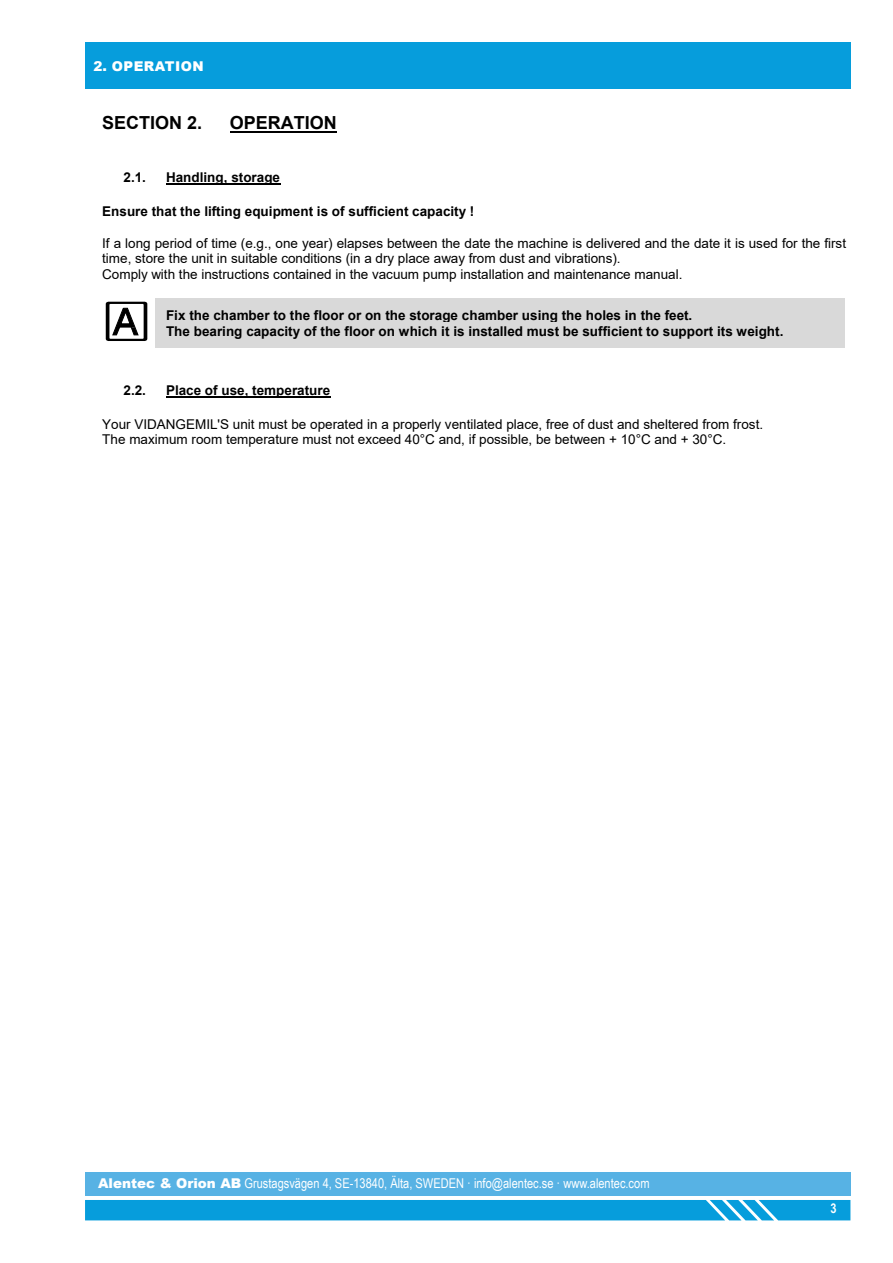
<style>
.page{position:relative;width:893px;height:1263px;background:#fff}
.page>*{position:absolute;margin:0;border:0;box-sizing:border-box;transform-origin:0 0}
.t1{font:700 18px "Arial";color:#000}
.t2{font:13.5px/15.6px "Arial";color:#000}
.t3{font:700 13.5px/16px "Arial";color:#000}
.t4{font:13.5px "Arial Narrow";color:#fff}
.titulos_apartados{font:900 13.5px "Arial";letter-spacing:.035em;color:#fff}
.texto_corrido{font:700 13.5px "Arial Narrow";color:#fff}
.s1{font-family:"Arial";font-weight:900}
</style>
<div class="page">
<div style="left:85px;top:1200px;width:765px;height:20px;background:#069ddc"></div>
<div style="left:85px;top:1172px;width:765px;height:24px;background:#57b2e4"></div>
<div style="left:85px;top:43px;width:765px;height:46px;background:#069ddc"></div>
<hr style="left:230px;top:131px;width:107px;height:2px;background:#000">
<hr style="left:166px;top:184px;width:114px;height:1px;background:#000">
<div style="left:155px;top:298px;width:690px;height:25px;background:#d9d9d9"></div>
<div style="left:155px;top:323px;width:690px;height:25px;background:#d9d9d9"></div>
<hr style="left:166px;top:397px;width:164px;height:1px;background:#000">
<svg style="left:106px;top:302px;width:41px;height:39px"></svg>
<p class="titulos_apartados" style="left:94px;top:56px;width:112px">2. OPERATION</p>
<p class="t1" style="left:102px;top:110px;width:102px">SECTION 2.</p>
<p class="t1" style="left:230px;top:110px;width:108px">OPERATION</p>
<p class="t3" style="left:124px;top:170px;width:24px">2.1.</p>
<p class="t3" style="left:166px;top:170px;width:116px">Handling, storage</p>
<p class="t3" style="left:102px;top:204px;width:374px">Ensure that the lifting equipment is of sufficient capacity !</p>
<p class="t2" style="left:102px;top:235px;width:745px">If a long period of time (e.g., one year) elapses between the date the machine is delivered and the date it is used for the first time, store the unit in suitable conditions (in a dry place away from dust and vibrations).<br>Comply with the instructions contained in the vacuum pump installation and maintenance manual.</p>
<p class="t3" style="left:166px;top:307px;width:619px">Fix the chamber to the floor or on the storage chamber using the holes in the feet.<br>The bearing capacity of the floor on which it is installed must be sufficient to support its weight.</p>
<p class="t3" style="left:124px;top:383px;width:24px">2.2.</p>
<p class="t3" style="left:166px;top:383px;width:166px">Place of use, temperature</p>
<p class="t2" style="left:102px;top:416px;width:662px">Your VIDANGEMIL'S unit must be operated in a properly ventilated place, free of dust and sheltered from frost.<br>The maximum room temperature must not exceed 40°C and, if possible, be between + 10°C and + 30°C.</p>
<p class="t4" style="left:98px;top:1173px;width:553px"><span class="s1">Alentec &amp; Orion AB</span> Grustagsvägen 4, SE-13840, Älta, SWEDEN · info@alentec.se · www.alentec.com</p>
<p class="texto_corrido" style="left:831px;top:1198px;width:8px">3</p>
</div>
